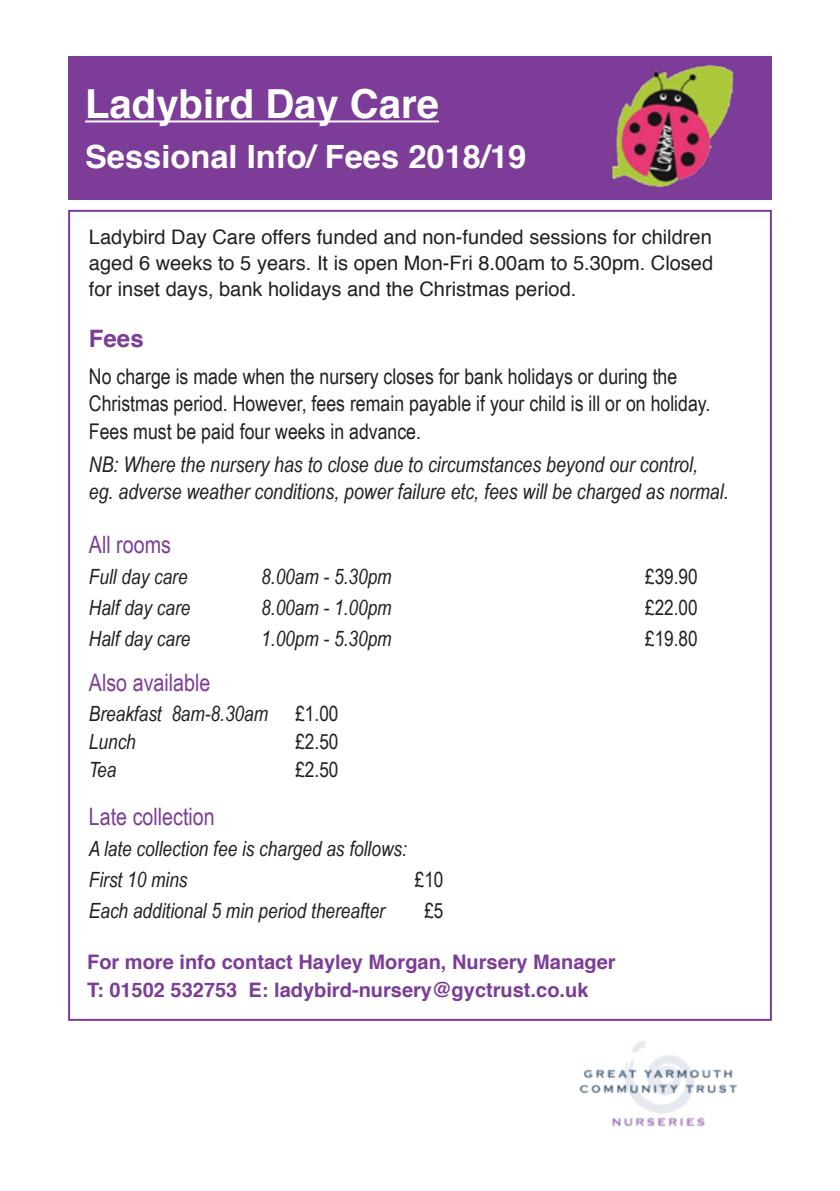
<style>
.page{position:relative;width:840px;height:1191px;background:#fff}
.page>*{position:absolute;margin:0;border:0;box-sizing:border-box;transform-origin:0 0}
.t1{font:700 40px "Helvetica";color:#fff}
.t2{font:700 32px "Helvetica";color:#fff}
.t3{font:24px "Arial Narrow";color:#7c3c97}
.t4{font:700 24px "Helvetica";color:#7c3c97}
.t5{font:21.6px/27.4px "Arial Narrow";color:#231f20}
.t6{font:italic 21.6px/27.4px "Arial Narrow";color:#231f20}
.t7{font:italic 21px/30.8px "Arial Narrow";color:#231f20}
.t8{font:21px "Arial Narrow";color:#231f20}
.t9{font:20px/26px "Helvetica";color:#231f20;text-align:justify}
.t10{font:700 20px/28px "Helvetica";color:#7c3c97}
</style>
<div class="page">
<div style="left:68px;top:57px;width:703px;height:143px;background:#7c3c97"></div>
<hr style="left:85px;top:120px;width:353px;height:2px;background:#fff">
<img style="left:579px;top:1041px;width:158px;height:86px">
<img style="left:611px;top:65px;width:123px;height:123px">
<h1 class="t1" style="left:85px;top:72px;width:355px">Ladybird Day Care</h1>
<h2 class="t2" style="left:85px;top:131px;width:442px">Sessional Info/ Fees 2018/19</h2>
<p class="t9" style="left:89px;top:224px;width:625px">Ladybird Day Care offers funded and non-funded sessions for children aged 6 weeks to 5 years. It is open Mon-Fri 8.00am to 5.30pm. Closed for inset days, bank holidays and the Christmas period.</p>
<p class="t4" style="left:89px;top:319px;width:56px">Fees</p>
<p class="t5" style="left:89px;top:362px;width:622px">No charge is made when the nursery closes for bank holidays or during the<br>Christmas period. However, fees remain payable if your child is ill or on holiday.<br>Fees must be paid four weeks in advance.</p>
<p class="t6" style="left:89px;top:450px;width:640px">NB: Where the nursery has to close due to circumstances beyond our control,<br>eg. adverse weather conditions, power failure etc, fees will be charged as normal.</p>
<p class="t3" style="left:89px;top:527px;width:84px">All rooms</p>
<p class="t7" style="left:89px;top:561px;width:100px">Full day care</p>
<p class="t7" style="left:261px;top:561px;width:132px">8.00am - 5.30pm</p>
<p class="t8" style="left:644px;top:561px;width:54px">£39.90</p>
<p class="t7" style="left:89px;top:592px;width:103px">Half day care</p>
<p class="t7" style="left:261px;top:592px;width:132px">8.00am - 1.00pm</p>
<p class="t8" style="left:644px;top:592px;width:54px">£22.00</p>
<p class="t7" style="left:89px;top:622px;width:103px">Half day care</p>
<p class="t7" style="left:261px;top:622px;width:132px">1.00pm - 5.30pm</p>
<p class="t8" style="left:644px;top:623px;width:54px">£19.80</p>
<p class="t3" style="left:89px;top:665px;width:123px">Also available</p>
<p class="t7" style="left:89px;top:698px;width:180px">Breakfast 8am-8.30am</p>
<p class="t8" style="left:295px;top:698px;width:45px">£1.00</p>
<p class="t7" style="left:89px;top:726px;width:48px">Lunch</p>
<p class="t8" style="left:295px;top:726px;width:45px">£2.50</p>
<p class="t7" style="left:89px;top:754px;width:29px">Tea</p>
<p class="t8" style="left:295px;top:754px;width:45px">£2.50</p>
<p class="t3" style="left:89px;top:799px;width:127px">Late collection</p>
<p class="t7" style="left:89px;top:833px;width:319px">A late collection fee is charged as follows:<br>First 10 mins</p>
<p class="t8" style="left:414px;top:864px;width:30px">£10</p>
<p class="t7" style="left:89px;top:894px;width:297px">Each additional 5 min period thereafter</p>
<p class="t8" style="left:424px;top:895px;width:21px">£5</p>
<p class="t10" style="left:87px;top:948px;width:529px">For more info contact Hayley Morgan, Nursery Manager<br>T: 01502 532753 E: ladybird-nursery@gyctrust.co.uk</p>
</div>
